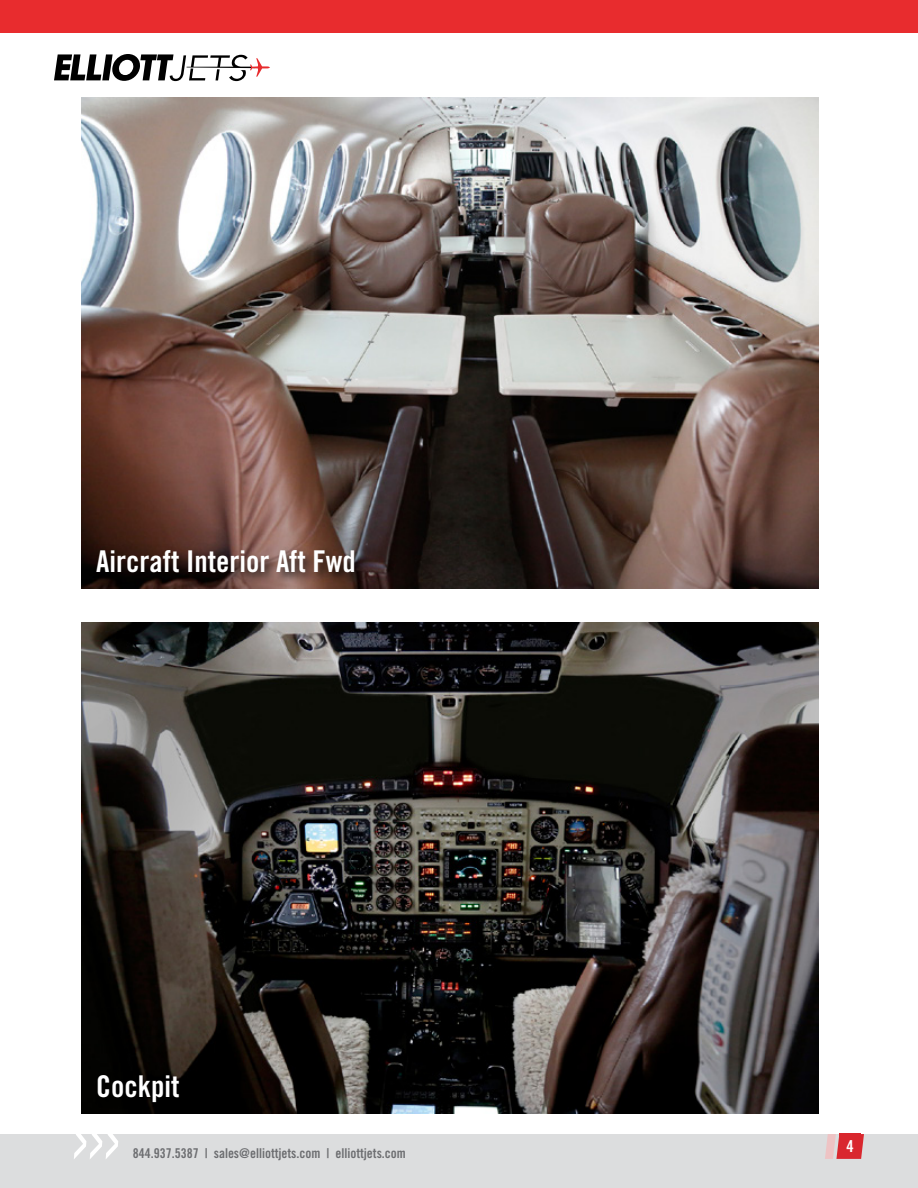
<style>
.page{position:relative;width:918px;height:1188px;background:#fff}
.page>*{position:absolute;margin:0;border:0;box-sizing:border-box;transform-origin:0 0}
.t1{font:30px "Trade Gothic LT Std Bd Cn 20";color:#fff}
.t2{font:16.5px "Trade Gothic LT Std Bd Cn 20";color:#fff}
.t3{font:13.5px "Trade Gothic LT Std Bd Cn 20";color:#6d6e71}
</style>
<div class="page">
<div style="left:0;top:1134px;width:918px;height:54px;background:#dcddde"></div>
<svg style="left:74px;top:1134px;width:44px;height:25px"></svg>
<div style="left:0;top:0;width:918px;height:32px;background:#e82c2e"></div>
<svg style="left:54px;top:54px;width:216px;height:27px"></svg>
<svg style="left:825px;top:1134px;width:39px;height:25px"></svg>
<div style="left:840px;top:1133px;width:21px;height:25px;background:#d9272e"></div>
<img style="left:81px;top:97px;width:738px;height:492px">
<img style="left:81px;top:622px;width:738px;height:492px">
<div style="left:94px;top:546px;width:273px;height:39px;background:#000;opacity:.75"></div>
<div style="left:95px;top:1071px;width:97px;height:44px;background:#000"></div>
<h1 class="t1" style="left:96px;top:544px;width:261px">Aircraft Interior Aft Fwd</h1>
<h1 class="t1" style="left:96px;top:1068px;width:85px">Cockpit</h1>
<p class="t3" style="left:133px;top:1145px;width:275px">844.937.5387 | sales@elliottjets.com | elliottjets.com</p>
<p class="t2" style="left:847px;top:1136px;width:9px">4</p>
</div>
